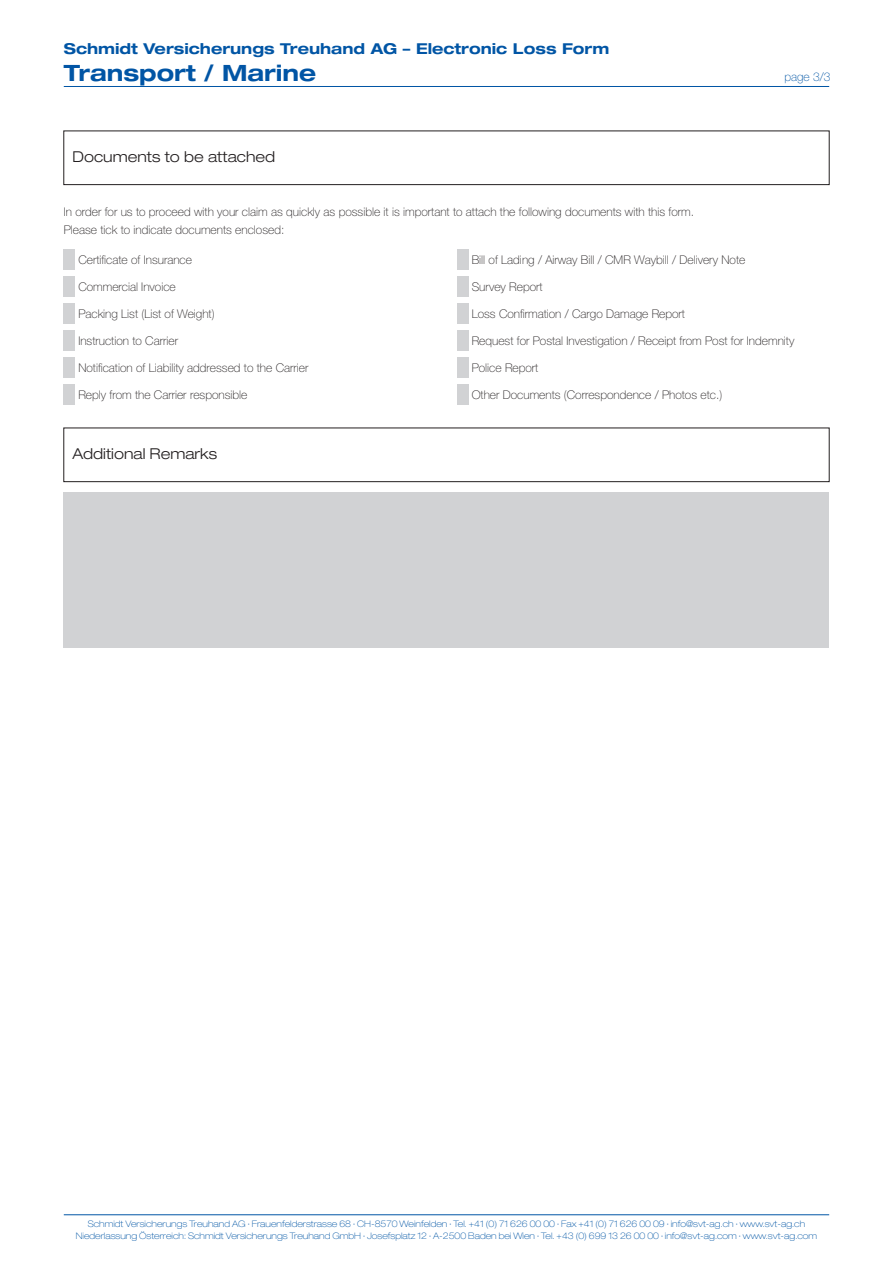
<style>
.page{position:relative;width:893px;height:1263px;background:#fff}
.page>*{position:absolute;margin:0;border:0;box-sizing:border-box;transform-origin:0 0}
.t1{font:700 expanded 22.5px "Helvetica Neue";color:#0155a5}
.t2{font:700 expanded 15px "Helvetica Neue";color:#0155a5}
.t3{font:300 expanded 15px "Helvetica Neue";color:#231f20}
.t4{font:100 12px/18px "Helvetica Neue";color:#231f20}
.t5{font:100 12px "Helvetica Neue";color:#0155a5}
.t6{font:100 expanded 9px/12px "Helvetica Neue";color:#0155a5;text-align:center}
</style>
<div class="page">
<hr style="left:64px;top:86px;width:765px;height:1px;background:#0155a5">
<hr style="left:64px;top:1214px;width:765px;height:1px;background:#0155a5">
<div style="left:64px;top:131px;width:765px;height:54px;border:1px solid #231f20"></div>
<div style="left:64px;top:428px;width:765px;height:54px;border:1px solid #231f20"></div>
<div style="left:64px;top:249px;width:11px;height:21px;background:#d1d2d4"></div>
<div style="left:64px;top:492px;width:765px;height:156px;background:#d1d2d4"></div>
<div style="left:64px;top:384px;width:11px;height:21px;background:#d1d2d4"></div>
<div style="left:64px;top:357px;width:11px;height:21px;background:#d1d2d4"></div>
<div style="left:64px;top:276px;width:11px;height:21px;background:#d1d2d4"></div>
<div style="left:457px;top:249px;width:11px;height:21px;background:#d1d2d4"></div>
<div style="left:457px;top:276px;width:11px;height:21px;background:#d1d2d4"></div>
<div style="left:457px;top:303px;width:11px;height:21px;background:#d1d2d4"></div>
<div style="left:457px;top:330px;width:11px;height:21px;background:#d1d2d4"></div>
<div style="left:457px;top:357px;width:11px;height:21px;background:#d1d2d4"></div>
<div style="left:457px;top:384px;width:11px;height:21px;background:#d1d2d4"></div>
<div style="left:64px;top:303px;width:11px;height:21px;background:#d1d2d4"></div>
<div style="left:64px;top:330px;width:11px;height:21px;background:#d1d2d4"></div>
<p class="t2" style="left:64px;top:39px;width:547px">Schmidt Versicherungs Treuhand AG – Electronic Loss Form</p>
<h1 class="t1" style="left:64px;top:59px;width:254px">Transport / Marine</h1>
<p class="t3" style="left:72px;top:148px;width:204px">Documents to be attached</p>
<p class="t5" style="left:784px;top:70px;width:48px">page 3/3</p>
<p class="t4" style="left:64px;top:203px;width:632px">In order for us to proceed with your claim as quickly as possible it is important to attach the following documents with this form.<br>Please tick to indicate documents enclosed:</p>
<p class="t4" style="left:78px;top:251px;width:115px">Certificate of Insurance</p>
<p class="t4" style="left:472px;top:251px;width:275px">Bill of Lading / Airway Bill / CMR Waybill / Delivery Note</p>
<p class="t4" style="left:472px;top:278px;width:72px">Survey Report</p>
<p class="t4" style="left:472px;top:305px;width:215px">Loss Confirmation / Cargo Damage Report</p>
<p class="t4" style="left:472px;top:332px;width:324px">Request for Postal Investigation / Receipt from Post for Indemnity</p>
<p class="t4" style="left:472px;top:359px;width:68px">Police Report</p>
<p class="t4" style="left:472px;top:386px;width:252px">Other Documents (Correspondence / Photos etc.)</p>
<p class="t4" style="left:78px;top:278px;width:99px">Commercial Invoice</p>
<p class="t4" style="left:78px;top:305px;width:138px">Packing List (List of Weight)</p>
<p class="t4" style="left:78px;top:332px;width:101px">Instruction to Carrier</p>
<p class="t4" style="left:78px;top:359px;width:232px">Notification of Liability addressed to the Carrier</p>
<p class="t4" style="left:78px;top:386px;width:171px">Reply from the Carrier responsible</p>
<p class="t3" style="left:72px;top:445px;width:146px">Additional Remarks</p>
<p class="t6" style="left:76px;top:1218px;width:743px">Schmidt Versicherungs Treuhand AG · Frauenfelderstrasse 68 · CH-8570 Weinfelden · Tel. +41 (0) 71 626 00 00 · Fax +41 (0) 71 626 00 09 · info@svt-ag.ch · www.svt-ag.ch<br>Niederlassung Österreich: Schmidt Versicherungs Treuhand GmbH · Josefsplatz 12 · A-2500 Baden bei Wien · Tel. +43 (0) 699 13 26 00 00 · info@svt-ag.com · www.svt-ag.com</p>
</div>
